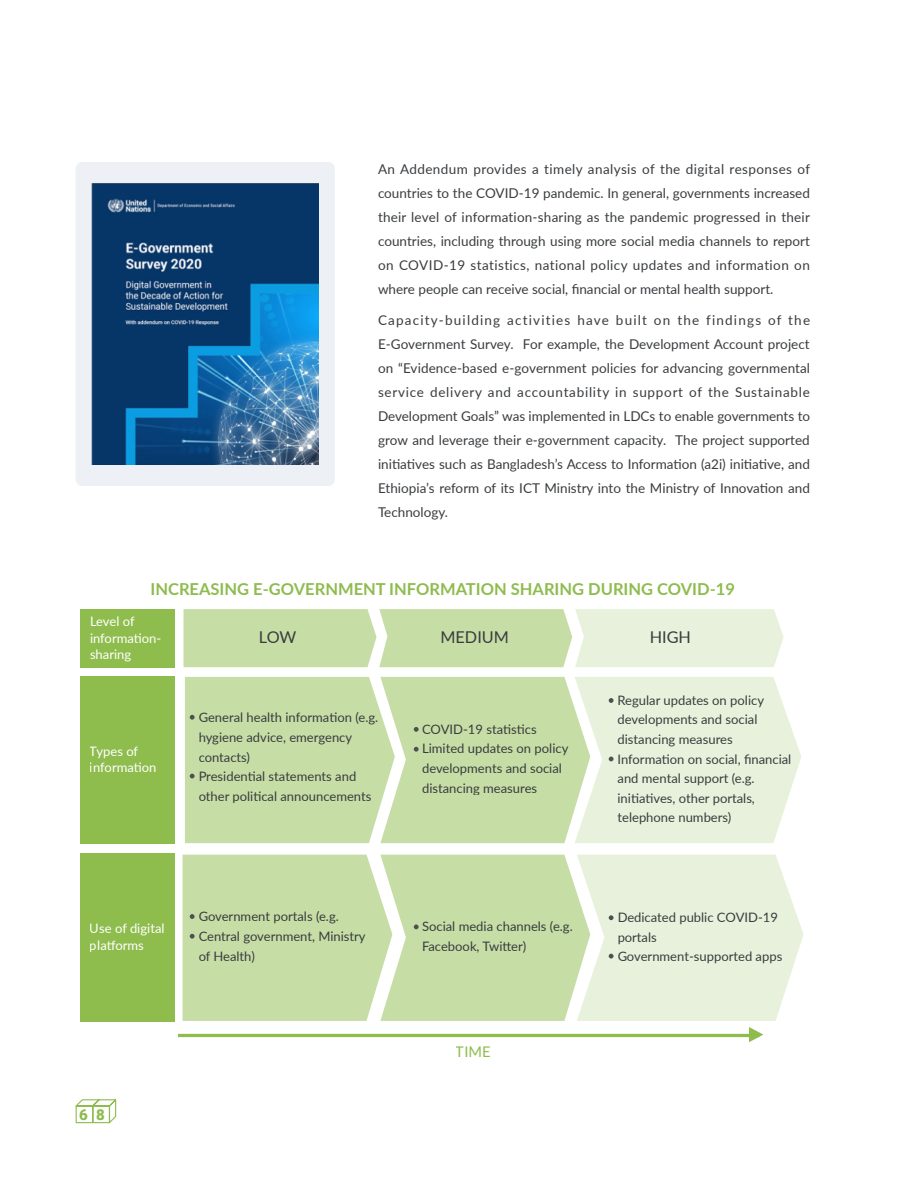
<style>
.page{position:relative;width:918px;height:1188px;background:#fff}
.page>*{position:absolute;margin:0;border:0;box-sizing:border-box;transform-origin:0 0}
.t1{font:700 16.5px "Lato";color:#8ebc4f}
.t2{font:16.35px "Lato";color:#393c3f}
.t3{font:900 15px "Roboto";color:#8ebc4f}
.t4{font:14.7px "Lato";color:#8ebd4c}
.t5{font:13.5px/24px "Lato";color:#393c3f;text-align:justify}
.t6{font:13.05px/19.5px "Lato";color:#393c3f}
.t7{font:13.05px/16.4px "Lato";color:#fff}
</style>
<div class="page">
<svg style="left:75px;top:1099px;width:42px;height:25px"></svg>
<div style="left:76px;top:162px;width:259px;height:324px;background:#edf0f4;border-radius:6px"></div>
<img style="left:92px;top:183px;width:227px;height:282px">
<div style="left:81px;top:609px;width:94px;height:58px;background:#8ebd4e"></div>
<div style="left:81px;top:853px;width:94px;height:169px;background:#8ebd4e"></div>
<div style="left:81px;top:676px;width:94px;height:168px;background:#8ebd4e"></div>
<svg style="left:184px;top:609px;width:600px;height:58px;background:#d3e5bb"></svg>
<hr style="left:178px;top:1034px;width:581px;height:3px;background:#8ebd4e">
<svg style="left:749px;top:1027px;width:14px;height:15px"></svg>
<svg style="left:185px;top:677px;width:616px;height:166px;background:#d4e5bc"></svg>
<svg style="left:183px;top:855px;width:621px;height:166px;background:#d4e6bc"></svg>
<p class="t5" style="left:378px;top:156px;width:434px">An Addendum provides a timely analysis of the digital responses of countries to the COVID-19 pandemic. In general, governments increased their level of information-sharing as the pandemic progressed in their countries, including through using more social media channels to report on COVID-19 statistics, national policy updates and information on where people can receive social, financial or mental health support.</p>
<p class="t5" style="left:378px;top:308px;width:434px">Capacity-building activities have built on the findings of the E-Government Survey. For example, the Development Account project on “Evidence-based e-government policies for advancing governmental service delivery and accountability in support of the Sustainable Development Goals” was implemented in LDCs to enable governments to grow and leverage their e-government capacity. The project supported initiatives such as Bangladesh’s Access to Information (a2i) initiative, and Ethiopia’s reform of its ICT Ministry into the Ministry of Innovation and Technology.</p>
<p class="t1" style="left:151px;top:579px;width:586px">INCREASING E-GOVERNMENT INFORMATION SHARING DURING COVID-19</p>
<p class="t7" style="left:90px;top:613px;width:73px">Level of information&shy;sharing</p>
<p class="t7" style="left:90px;top:743px;width:68px">Types of information</p>
<p class="t7" style="left:90px;top:920px;width:76px">Use of digital platforms</p>
<p class="t3" style="left:79px;top:1106px;width:27px">6 8</p>
<p class="t2" style="left:259px;top:627px;width:39px">LOW</p>
<p class="t2" style="left:440px;top:627px;width:70px">MEDIUM</p>
<p class="t2" style="left:650px;top:627px;width:43px">HIGH</p>
<p class="t6" style="left:199px;top:708px;width:181px">General health information (e.g. hygiene advice, emergency contacts)<br>Presidential statements and other political announcements</p>
<p class="t6" style="left:199px;top:907px;width:169px">Government portals (e.g.<br>Central government, Ministry of Health)</p>
<p class="t6" style="left:422px;top:719px;width:148px">COVID-19 statistics<br>Limited updates on policy developments and social distancing measures</p>
<p class="t6" style="left:422px;top:917px;width:152px">Social media channels (e.g.<br>Facebook, Twitter)</p>
<p class="t4" style="left:456px;top:1043px;width:36px">TIME</p>
<p class="t6" style="left:618px;top:690px;width:175px">Regular updates on policy developments and social distancing measures<br>Information on social, financial and mental support (e.g. initiatives, other portals, telephone numbers)</p>
<p class="t6" style="left:618px;top:907px;width:166px">Dedicated public COVID-19 portals<br>Government-supported apps</p>
</div>
